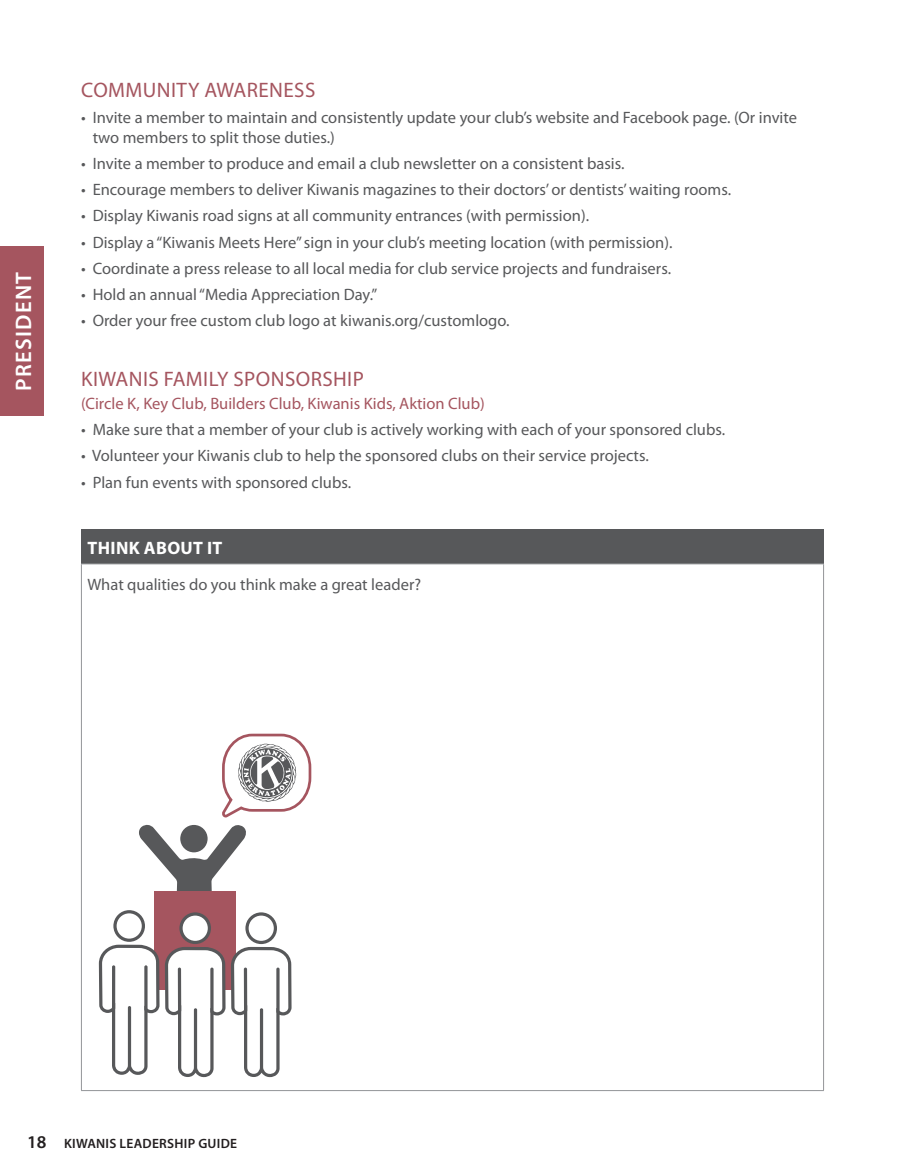
<style>
.page{position:relative;width:905px;height:1175px;background:#fff}
.page>*{position:absolute;margin:0;border:0;box-sizing:border-box;transform-origin:0 0}
.t1{font:600 22.5px "Myriad Pro";letter-spacing:.06em;color:#fff}
.LG_Subhead_2019{font:21px "Myriad Pro";letter-spacing:.02em;color:#a5555f}
.t2{font:700 18px "Myriad Pro";letter-spacing:.02em;color:#fff}
.CLE_Body_text{font:16.5px/19.5px "Myriad Pro";color:#57585a}
.CLE_Body_text-2{font:16.5px "Myriad Pro";color:#a5555f}
.t3{font:600 13.5px "Myriad Pro";letter-spacing:.02em;color:#231f20}
.s1{font-size:18px}
</style>
<div class="page">
<div style="left:0;top:246px;width:44px;height:170px;background:#a5555f"></div>
<div style="left:81px;top:530px;width:742px;height:34px;background:#57585a"></div>
<hr style="left:81px;top:563px;width:743px;height:1px;background:#939598">
<hr style="left:81px;top:564px;width:1px;height:526px;background:#939598">
<hr style="left:823px;top:564px;width:1px;height:526px;background:#939598">
<hr style="left:81px;top:1090px;width:743px;height:1px;background:#939598">
<svg style="left:99px;top:733px;width:213px;height:344px"></svg>
<hr style="left:112px;top:965px;width:3px;height:44px;background:#57585a;border-radius:2px">
<hr style="left:144px;top:965px;width:3px;height:46px;background:#57585a;border-radius:2px">
<hr style="left:128px;top:1006px;width:3px;height:61px;background:#57585a;border-radius:2px">
<h1 class="t1" style="left:9px;top:391px;width:121px;rotate:-90deg">PRESIDENT</h1>
<p class="LG_Subhead_2019" style="left:81px;top:77px;width:236px">COMMUNITY AWARENESS</p>
<p class="CLE_Body_text" style="left:93px;top:107px;width:706px;text-indent:-12px">• Invite a member to maintain and consistently update your club’s website and Facebook page. (Or invite two members to split those duties.)</p>
<p class="CLE_Body_text" style="left:81px;top:153px;width:543px">• Invite a member to produce and email a club newsletter on a consistent basis.</p>
<p class="CLE_Body_text" style="left:81px;top:179px;width:650px">• Encourage members to deliver Kiwanis magazines to their doctors’ or dentists’ waiting rooms.</p>
<p class="CLE_Body_text" style="left:81px;top:206px;width:508px">• Display Kiwanis road signs at all community entrances (with permission).</p>
<p class="CLE_Body_text" style="left:81px;top:232px;width:591px">• Display a “Kiwanis Meets Here” sign in your club’s meeting location (with permission).</p>
<p class="CLE_Body_text" style="left:81px;top:258px;width:590px">• Coordinate a press release to all local media for club service projects and fundraisers.</p>
<p class="CLE_Body_text" style="left:81px;top:284px;width:297px">• Hold an annual “Media Appreciation Day.”</p>
<p class="CLE_Body_text" style="left:81px;top:311px;width:428px">• Order your free custom club logo at kiwanis.org/customlogo.</p>
<p class="LG_Subhead_2019" style="left:81px;top:366px;width:284px">KIWANIS FAMILY SPONSORSHIP</p>
<p class="CLE_Body_text-2" style="left:81px;top:393px;width:405px">(Circle K, Key Club, Builders Club, Kiwanis Kids, Aktion Club)</p>
<p class="CLE_Body_text" style="left:81px;top:419px;width:644px">• Make sure that a member of your club is actively working with each of your sponsored clubs.</p>
<p class="CLE_Body_text" style="left:81px;top:446px;width:568px">• Volunteer your Kiwanis club to help the sponsored clubs on their service projects.</p>
<p class="CLE_Body_text" style="left:81px;top:472px;width:270px">• Plan fun events with sponsored clubs.</p>
<p class="t2" style="left:88px;top:536px;width:136px">THINK ABOUT IT</p>
<p class="CLE_Body_text" style="left:87px;top:574px;width:335px">What qualities do you think make a great leader?</p>
<p class="t3" style="left:27px;top:1134px;width:212px"><span class="s1">18</span> KIWANIS LEADERSHIP GUIDE</p>
</div>
